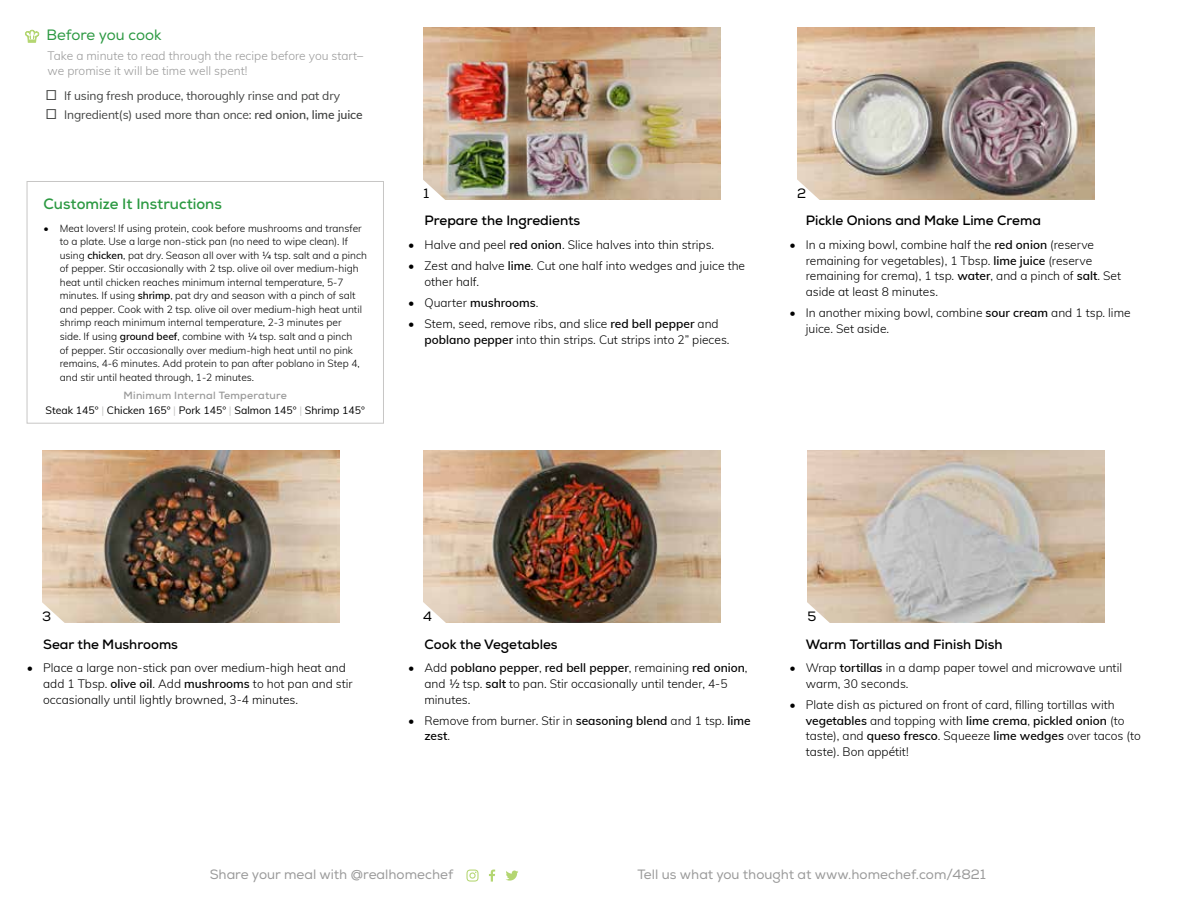
<style>
.page{position:relative;width:1188px;height:918px;background:#fff}
.page>*{position:absolute;margin:0;border:0;box-sizing:border-box;transform-origin:0 0}
.t1{font:700 15px "Nexa";color:#2c9942}
.t2{font:15px "Nexa";letter-spacing:-.005em;color:#2c9942}
.t3{font:700 13.5px "Nexa";color:#000}
.t4{font:13.5px "Nexa";color:#9a9a9a}
.t5{font:13.5px "Nexa";color:#000}
.t6{font:300 12px/15.8px "Muli";color:#000}
.t7{font:12px/19.5px "Muli";letter-spacing:-.01em;color:#414241}
.t8{font:300 12px/15px "Muli";color:#9a9a9a}
.t9{font:10.5px "Muli";color:#000}
.t10{font:700 10.5px "Nexa";letter-spacing:.02em;color:#9a9a9a}
.t11{font:300 10.2px/13.5px "Muli";color:#000}
.s1{font-weight:600}
.s2{color:#c7c6c5}
</style>
<div class="page">
<div style="left:27px;top:181px;width:357px;height:243px;border:1px solid #c7c6c5"></div>
<svg style="left:25px;top:30px;width:14px;height:12px"></svg>
<svg style="left:489px;top:870px;width:6px;height:12px"></svg>
<svg style="left:466px;top:870px;width:13px;height:12px"></svg>
<svg style="left:506px;top:871px;width:12px;height:10px"></svg>
<img style="left:42px;top:450px;width:297px;height:173px">
<img style="left:423px;top:450px;width:297px;height:173px">
<img style="left:423px;top:27px;width:297px;height:173px">
<img style="left:808px;top:450px;width:297px;height:173px">
<img style="left:797px;top:27px;width:297px;height:173px">
<svg style="left:423px;top:178px;width:24px;height:22px"></svg>
<svg style="left:797px;top:178px;width:24px;height:22px"></svg>
<svg style="left:42px;top:601px;width:24px;height:22px"></svg>
<svg style="left:423px;top:601px;width:24px;height:22px"></svg>
<svg style="left:807px;top:601px;width:24px;height:22px"></svg>
<p class="t2" style="left:46px;top:26px;width:117px">Before you cook</p>
<p class="t8" style="left:48px;top:47px;width:317px">Take a minute to read through the recipe before you start– we promise it will be time well spent!</p>
<p class="t7" style="left:64px;top:85px;width:300px">If using fresh produce, thoroughly rinse and pat dry<br>Ingredient(s) used more than once: <span class="s1">red onion, lime juice</span></p>
<p class="t1" style="left:44px;top:194px;width:180px">Customize It Instructions</p>
<p class="t11" style="left:60px;top:221px;width:309px;text-indent:-16px">• Meat lovers! If using protein, cook before mushrooms and transfer to a plate. Use a large non-stick pan (no need to wipe clean). If using <span class="s1">chicken</span>, pat dry. Season all over with ¼ tsp. salt and a pinch of pepper. Stir occasionally with 2 tsp. olive oil over medium-high heat until chicken reaches minimum internal temperature, 5-7 minutes. If using <span class="s1">shrimp</span>, pat dry and season with a pinch of salt and pepper. Cook with 2 tsp. olive oil over medium-high heat until shrimp reach minimum internal temperature, 2-3 minutes per<br>side. If using <span class="s1">ground beef</span>, combine with ¼ tsp. salt and a pinch<br>of pepper. Stir occasionally over medium-high heat until no pink remains, 4-6 minutes. Add protein to pan after poblano in Step 4, and stir until heated through, 1-2 minutes.</p>
<p class="t10" style="left:124px;top:389px;width:165px">Minimum Internal Temperature</p>
<p class="t9" style="left:46px;top:403px;width:321px">Steak 145° <span class="s2">|</span> Chicken 165° <span class="s2">|</span> Pork 145° <span class="s2">|</span> Salmon 145° <span class="s2">|</span> Shrimp 145°</p>
<p class="t5" style="left:423px;top:185px;width:7px">1</p>
<p class="t3" style="left:425px;top:212px;width:157px">Prepare the Ingredients</p>
<p class="t6" style="left:408px;top:236px;width:307px">• Halve and peel <span class="s1">red onion</span>. Slice halves into thin strips.</p>
<p class="t6" style="left:425px;top:257px;width:322px;text-indent:-16px">• Zest and halve <span class="s1">lime</span>. Cut one half into wedges and juice the other half.</p>
<p class="t6" style="left:408px;top:294px;width:132px">• Quarter <span class="s1">mushrooms</span>.</p>
<p class="t6" style="left:425px;top:315px;width:307px;text-indent:-16px">• Stem, seed, remove ribs, and slice <span class="s1">red bell pepper</span> and <span class="s1">poblano pepper</span> into thin strips. Cut strips into 2” pieces.</p>
<p class="t5" style="left:797px;top:185px;width:11px">2</p>
<p class="t3" style="left:806px;top:212px;width:237px">Pickle Onions and Make Lime Crema</p>
<p class="t6" style="left:806px;top:236px;width:317px;text-indent:-16px">• In a mixing bowl, combine half the <span class="s1">red onion</span> (reserve remaining for vegetables), 1 Tbsp. <span class="s1">lime juice</span> (reserve remaining for crema), 1 tsp. <span class="s1">water</span>, and a pinch of <span class="s1">salt</span>. Set aside at least 8 minutes.</p>
<p class="t6" style="left:806px;top:304px;width:326px;text-indent:-16px">• In another mixing bowl, combine <span class="s1">sour cream</span> and 1 tsp. lime juice. Set aside.</p>
<p class="t5" style="left:42px;top:608px;width:11px">3</p>
<p class="t5" style="left:423px;top:608px;width:10px">4</p>
<p class="t5" style="left:808px;top:608px;width:10px">5</p>
<p class="t3" style="left:43px;top:636px;width:136px">Sear the Mushrooms</p>
<p class="t6" style="left:43px;top:659px;width:311px;text-indent:-16px">• Place a large non-stick pan over medium-high heat and add 1 Tbsp. <span class="s1">olive oil</span>. Add <span class="s1">mushrooms</span> to hot pan and stir occasionally until lightly browned, 3-4 minutes.</p>
<p class="t3" style="left:424px;top:635px;width:135px">Cook the Vegetables</p>
<p class="t6" style="left:424px;top:659px;width:325px;text-indent:-16px">• Add <span class="s1">poblano pepper</span>, <span class="s1">red bell pepper</span>, remaining <span class="s1">red onion</span>, and ½ tsp. <span class="s1">salt</span> to pan. Stir occasionally until tender, 4-5 minutes.</p>
<p class="t6" style="left:424px;top:712px;width:328px;text-indent:-16px">• Remove from burner. Stir in <span class="s1">seasoning blend</span> and 1 tsp. <span class="s1">lime zest</span>.</p>
<p class="t3" style="left:806px;top:635px;width:198px">Warm Tortillas and Finish Dish</p>
<p class="t6" style="left:806px;top:659px;width:318px;text-indent:-16px">• Wrap <span class="s1">tortillas</span> in a damp paper towel and microwave until warm, 30 seconds.</p>
<p class="t6" style="left:806px;top:696px;width:337px;text-indent:-16px">• Plate dish as pictured on front of card, filling tortillas with <span class="s1">vegetables</span> and topping with <span class="s1">lime crema</span>, <span class="s1">pickled onion</span> (to taste), and <span class="s1">queso fresco</span>. Squeeze <span class="s1">lime wedges</span> over tacos (to taste). Bon appétit!</p>
<p class="t4" style="left:210px;top:867px;width:245px">Share your meal with @realhomechef</p>
<p class="t4" style="left:638px;top:867px;width:350px">Tell us what you thought at www.homechef.com/4821</p>
</div>
